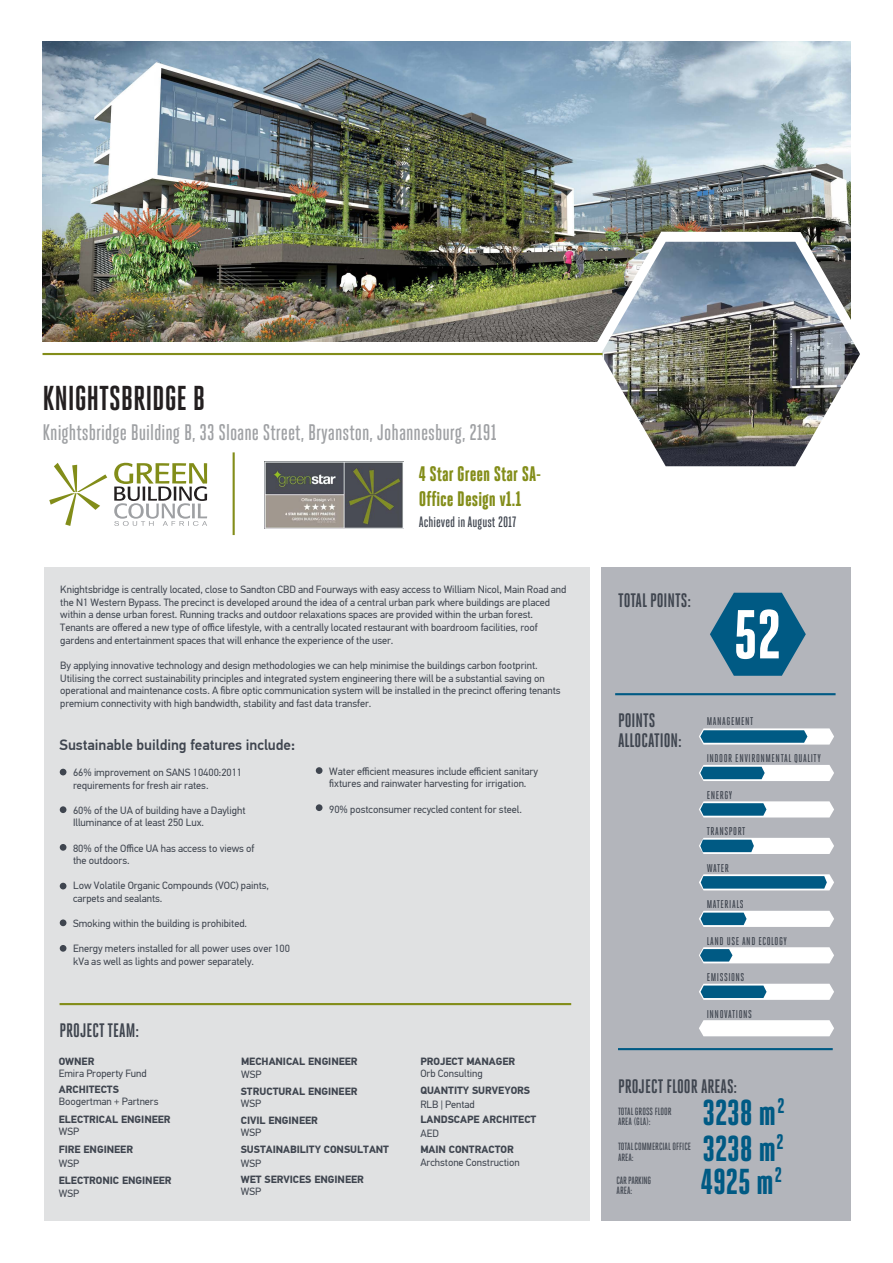
<style>
.page{position:relative;width:893px;height:1263px;background:#fff}
.page>*{position:absolute;margin:0;border:0;box-sizing:border-box;transform-origin:0 0}
.t1{font:800 69px "Heroic Condensed";color:#fff}
.t2{font:800 36px "Heroic Condensed";color:#005a84}
.t3{font:700 34.5px "Heroic Condensed";letter-spacing:-.005em;color:#231f20}
.t4{font:500 22.5px "Heroic Condensed";color:#9fa1a4}
.t5{font:800 21px/25.2px "Heroic Condensed";color:#838d19}
.t6{font:800 21px "Heroic Condensed";color:#005a84}
.t7{font:700 19.5px/19.5px "Heroic Condensed";color:#3f454f}
.t8{font:500 15px "PF Din Text Pro";letter-spacing:-.005em;color:#3f454f}
.t9{font:500 15px "Heroic Condensed";color:#3f454f}
.t10{font:500 11.25px "Heroic Condensed";letter-spacing:.05em;color:#3f454f}
.t11{font:10.5px/12.6px "PF Din Text Pro";letter-spacing:-.005em;color:#3f454f}
.t12{font:700 10.5px "PF Din Text Pro";letter-spacing:-.005em;color:#3f454f}
.t13{font:500 10.5px/10.5px "Heroic Condensed";color:#3f454f}
.t14{font:500 10.5px "Heroic Condensed";letter-spacing:-.02em;color:#3f454f}
</style>
<div class="page">
<div style="left:44px;top:567px;width:546px;height:653px;background:#e0e1e2"></div>
<div style="left:601px;top:567px;width:249px;height:653px;background:#b3b5bb"></div>
<hr style="left:233px;top:452px;width:2px;height:83px;background:#838d19">
<hr style="left:615px;top:693px;width:221px;height:2px;background:#005a84">
<hr style="left:618px;top:1048px;width:215px;height:2px;background:#005a84">
<svg style="left:710px;top:593px;width:96px;height:83px"></svg>
<svg style="left:699px;top:911px;width:135px;height:16px;background:#bcd3dd"></svg>
<svg style="left:699px;top:1020px;width:135px;height:16px;background:#fbfbfb"></svg>
<hr style="left:60px;top:1003px;width:511px;height:2px;background:#838d19">
<div style="left:60px;top:844px;width:6px;height:7px;background:#3f454f;border-radius:50%"></div>
<div style="left:60px;top:806px;width:6px;height:7px;background:#3f454f;border-radius:50%"></div>
<svg style="left:60px;top:883px;width:6px;height:6px"></svg>
<div style="left:60px;top:919px;width:6px;height:7px;background:#3f454f;border-radius:50%"></div>
<div style="left:60px;top:945px;width:6px;height:7px;background:#3f454f;border-radius:50%"></div>
<svg style="left:60px;top:769px;width:6px;height:6px"></svg>
<div style="left:316px;top:767px;width:6px;height:7px;background:#3f454f;border-radius:50%"></div>
<div style="left:316px;top:804px;width:6px;height:7px;background:#3f454f;border-radius:50%"></div>
<svg style="left:699px;top:947px;width:135px;height:16px;background:#d0dfe7"></svg>
<svg style="left:699px;top:728px;width:135px;height:16px;background:#6197b1"></svg>
<svg style="left:699px;top:874px;width:135px;height:16px;background:#4485a3"></svg>
<svg style="left:114px;top:463px;width:93px;height:63px"></svg>
<svg style="left:49px;top:463px;width:58px;height:63px"></svg>
<svg style="left:699px;top:765px;width:135px;height:16px;background:#a2c2d1"></svg>
<svg style="left:699px;top:838px;width:135px;height:16px;background:#b1cbd8"></svg>
<svg style="left:699px;top:801px;width:135px;height:16px;background:#9ebece"></svg>
<img style="left:43px;top:42px;width:807px;height:299px">
<img style="left:591px;top:232px;width:260px;height:235px">
<img style="left:601px;top:242px;width:259px;height:224px">
<hr style="left:43px;top:353px;width:560px;height:2px;background:#838d19">
<img style="left:265px;top:462px;width:138px;height:67px">
<svg style="left:699px;top:984px;width:135px;height:16px;background:#9fc0cf"></svg>
<h3 class="t3" style="left:43px;top:379px;width:164px">KNIGHTSBRIDGE B</h3>
<h3 class="t4" style="left:43px;top:420px;width:456px">Knightsbridge Building B, 33 Sloane Street, Bryanston, Johannesburg, 2191</h3>
<h3 class="t5" style="left:419px;top:461px;width:124px">4 Star Green Star SA-<br>Office Design v1.1</h3>
<h3 class="t9" style="left:419px;top:513px;width:99px">Achieved inAugust 2017</h3>
<p class="t11" style="left:60px;top:583px;width:508px">Knightsbridge is centrally located, close to Sandton CBD and Fourways with easy access to William Nicol, Main Road and the N1 Western Bypass. The precinct is developed around the idea of a central urban park where buildings are placed within a dense urban forest. Running tracks and outdoor relaxations spaces are provided within the urban forest.<br>Tenants are offered a new type of office lifestyle, with a centrally located restaurant with boardroom facilities, roof gardens and entertainment spaces that will enhance the experience of the user.</p>
<p class="t11" style="left:60px;top:659px;width:502px">By applying innovative technology and design methodologies we can help minimise the buildings carbon footprint.<br>Utilising the correct sustainability principles and integrated system engineering there will be a substantial saving on operational and maintenance costs. A fibre optic communication system will be installed in the precinct offering tenants premium connectivity with high bandwidth, stability and fast data transfer.</p>
<h3 class="t8" style="left:60px;top:735px;width:237px">Sustainable building features include:</h3>
<p class="t11" style="left:73px;top:766px;width:171px">66% improvement on SANS 10400:2011 requirements for fresh air rates.</p>
<p class="t11" style="left:73px;top:804px;width:174px">60% of the UA of building have a Daylight<br>Illuminance of at least 250 Lux.</p>
<p class="t11" style="left:73px;top:842px;width:183px">80% of the Office UA has access to views of the outdoors.</p>
<p class="t11" style="left:73px;top:879px;width:198px">Low Volatile Organic Compounds (VOC) paints, carpets and sealants.</p>
<p class="t11" style="left:73px;top:917px;width:175px">Smoking within the building is prohibited.</p>
<p class="t11" style="left:73px;top:942px;width:218px">Energy meters installed for all power uses over 100 kVa as well as lights and power separately.</p>
<h3 class="t7" style="left:60px;top:1020px;width:81px">PROJECTTEAM:</h3>
<p class="t11" style="left:329px;top:765px;width:210px">Water efficient measures include efficient sanitary fixtures and rainwater harvesting for irrigation.</p>
<p class="t11" style="left:329px;top:803px;width:194px">90% postconsumer recycled content for steel.</p>
<p class="t12" style="left:59px;top:1055px;width:37px">OWNER</p>
<p class="t11" style="left:59px;top:1067px;width:89px">Emira Property Fund</p>
<p class="t12" style="left:59px;top:1083px;width:62px">ARCHITECTS</p>
<p class="t11" style="left:59px;top:1095px;width:101px">Boogertman + Partners</p>
<p class="t12" style="left:59px;top:1113px;width:114px">ELECTRICAL ENGINEER</p>
<p class="t11" style="left:59px;top:1125px;width:22px">WSP</p>
<p class="t11" style="left:59px;top:1157px;width:22px">WSP</p>
<p class="t12" style="left:59px;top:1143px;width:76px">FIRE ENGINEER</p>
<p class="t11" style="left:59px;top:1187px;width:22px">WSP</p>
<p class="t12" style="left:59px;top:1174px;width:114px">ELECTRONIC ENGINEER</p>
<p class="t12" style="left:241px;top:1055px;width:118px">MECHANICAL ENGINEER</p>
<p class="t11" style="left:241px;top:1068px;width:22px">WSP</p>
<p class="t12" style="left:241px;top:1085px;width:118px">STRUCTURAL ENGINEER</p>
<p class="t11" style="left:241px;top:1097px;width:22px">WSP</p>
<p class="t12" style="left:241px;top:1114px;width:79px">CIVIL ENGINEER</p>
<p class="t11" style="left:241px;top:1126px;width:22px">WSP</p>
<p class="t12" style="left:241px;top:1143px;width:150px">SUSTAINABILITY CONSULTANT</p>
<p class="t11" style="left:241px;top:1157px;width:22px">WSP</p>
<p class="t12" style="left:241px;top:1173px;width:125px">WET SERVICES ENGINEER</p>
<p class="t11" style="left:241px;top:1185px;width:22px">WSP</p>
<p class="t12" style="left:420px;top:1055px;width:96px">PROJECT MANAGER</p>
<p class="t11" style="left:420px;top:1067px;width:64px">Orb Consulting</p>
<p class="t12" style="left:420px;top:1084px;width:111px">QUANTITY SURVEYORS</p>
<p class="t11" style="left:420px;top:1098px;width:56px">RLB | Pentad</p>
<p class="t12" style="left:420px;top:1113px;width:117px">LANDSCAPE ARCHITECT</p>
<p class="t11" style="left:420px;top:1127px;width:20px">AED</p>
<p class="t12" style="left:420px;top:1142px;width:95px">MAIN CONTRACTOR</p>
<p class="t11" style="left:420px;top:1156px;width:101px">Archstone Construction</p>
<h3 class="t7" style="left:618px;top:591px;width:75px">TOTAL POINTS:</h3>
<h1 class="t1" style="left:733px;top:596px;width:49px">52</h1>
<h3 class="t7" style="left:618px;top:711px;width:65px">POINTS<br>ALLOCATION:</h3>
<p class="t10" style="left:707px;top:715px;width:48px">MANAGEMENT</p>
<p class="t10" style="left:707px;top:752px;width:116px">INDOOR ENVIRONMENTAL QUALITY</p>
<p class="t10" style="left:707px;top:788px;width:27px">ENERGY</p>
<p class="t10" style="left:707px;top:825px;width:40px">TRANSPORT</p>
<p class="t10" style="left:707px;top:861px;width:24px">WATER</p>
<p class="t10" style="left:707px;top:898px;width:38px">MATERIALS</p>
<p class="t10" style="left:707px;top:935px;width:82px">LAND USE AND ECOLOGY</p>
<p class="t10" style="left:707px;top:971px;width:39px">EMISSIONS</p>
<p class="t10" style="left:707px;top:1008px;width:47px">INNOVATIONS</p>
<h3 class="t7" style="left:618px;top:1076px;width:121px">PROJECT FLOOR AREAS:</h3>
<p class="t13" style="left:618px;top:1106px;width:55px">TOTAL GROSS FLOOR<br>AREA (GLA):</p>
<h2 class="t2" style="left:702px;top:1093px;width:84px">3238 m<sup>2</sup></h2>
<p class="t13" style="left:618px;top:1141px;width:75px">TOTAL COMMERCIAL OFFICE<br>AREA:</p>
<h2 class="t2" style="left:702px;top:1128px;width:83px">3238 m<sup>2</sup></h2>
<p class="t14" style="left:617px;top:1174px;width:36px">CARPARKING</p>
<h3 class="t6" style="left:775px;top:1163px;width:9px">2</h3>
<p class="t13" style="left:617px;top:1185px;width:17px">AREA:</p>
<h2 class="t2" style="left:701px;top:1162px;width:74px">4925 m</h2>
</div>
